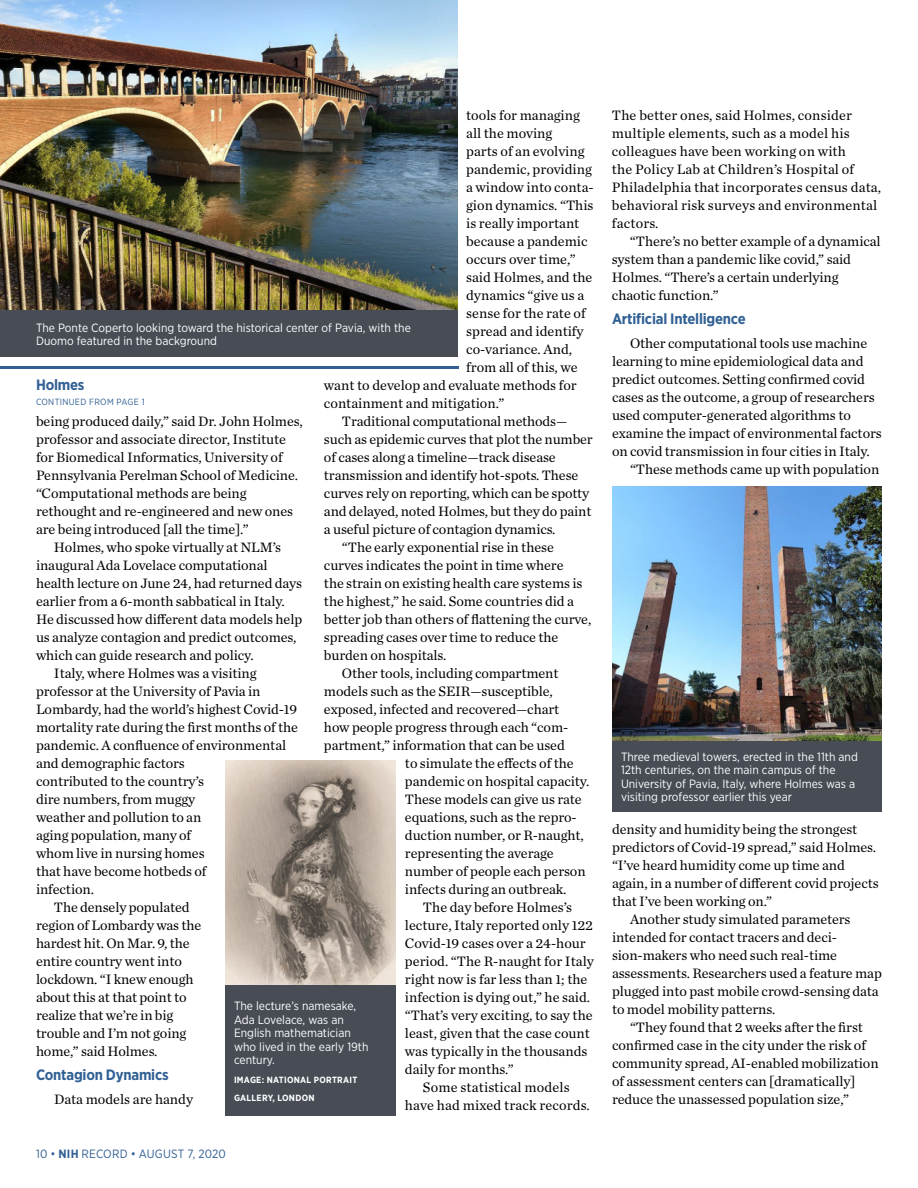
<style>
.page{position:relative;width:918px;height:1188px;background:#fff}
.page>*{position:absolute;margin:0;border:0;box-sizing:border-box;transform-origin:0 0}
.Head_2_Subheads_Body{font:700 15px "Gotham Narrow";letter-spacing:-.015em;color:#316094}
.Body_1{font:14.25px/18px "Chronicle Text G1";letter-spacing:-.005em;color:#000}
.Photo_caption_revers{font:12px/13.5px "Gotham Narrow";color:#fff}
.Body_2__Briefs_and_S{font:12px "Gotham Narrow";letter-spacing:.015em;color:#316094}
.Photo_credit_reverse{font:700 9px/18px "Gotham Narrow";letter-spacing:.03em;color:#fff}
.Page_jump{font:9px "Gotham Narrow";letter-spacing:.03em;color:#316094}
.s1{font-weight:700}
</style>
<div class="page">
<img style="left:0;top:0;width:457px;height:310px">
<hr style="left:0;top:366px;width:459px;height:3px;background:#316094">
<img style="left:612px;top:486px;width:270px;height:255px">
<img style="left:225px;top:760px;width:171px;height:226px">
<div style="left:0;top:310px;width:457px;height:47px;background:#474c55"></div>
<div style="left:612px;top:741px;width:270px;height:71px;background:#474c55"></div>
<div style="left:225px;top:986px;width:171px;height:130px;background:#474c55"></div>
<p class="Body_1" style="left:466px;top:105px;width:115px">tools for managing</p>
<p class="Body_1" style="left:466px;top:123px;width:88px">all the moving</p>
<p class="Body_1" style="left:466px;top:141px;width:120px">parts of an evolving</p>
<p class="Body_1" style="left:466px;top:159px;width:127px">pandemic, providing</p>
<p class="Body_1" style="left:466px;top:177px;width:129px">a window into conta-</p>
<p class="Body_1" style="left:466px;top:195px;width:129px">gion dynamics. “This</p>
<p class="Body_1" style="left:466px;top:213px;width:115px">is really important</p>
<p class="Body_1" style="left:466px;top:231px;width:123px">because a pandemic</p>
<p class="Body_1" style="left:466px;top:249px;width:111px">occurs over time,”</p>
<p class="Body_1" style="left:466px;top:267px;width:128px">said Holmes, and the</p>
<p class="Body_1" style="left:466px;top:285px;width:120px">dynamics “give us a</p>
<p class="Body_1" style="left:466px;top:303px;width:121px">sense for the rate of</p>
<p class="Body_1" style="left:466px;top:321px;width:119px">spread and identify</p>
<p class="Body_1" style="left:466px;top:339px;width:107px">co-variance. And,</p>
<p class="Body_1" style="left:466px;top:357px;width:113px">from all of this, we</p>
<p class="Body_1" style="left:324px;top:375px;width:254px">want to develop and evaluate methods for</p>
<p class="Body_1" style="left:324px;top:393px;width:182px">containment and mitigation.”</p>
<p class="Body_1" style="left:324px;top:411px;width:270px;text-indent:18px">Traditional computational methods— such as epidemic curves that plot the number of cases along a timeline—track disease transmission and identify hot-spots. These curves rely on reporting, which can be spotty and delayed, noted Holmes, but they do paint a useful picture of contagion dynamics.</p>
<p class="Body_1" style="left:324px;top:537px;width:269px;text-indent:18px">“The early exponential rise in these curves indicates the point in time where<br>the strain on existing health care systems is the highest,” he said. Some countries did a better job than others of flattening the curve, spreading cases over time to reduce the burden on hospitals.</p>
<p class="Body_1" style="left:342px;top:663px;width:218px">Other tools, including compartment</p>
<p class="Body_1" style="left:324px;top:681px;width:230px">models such as the SEIR—susceptible,</p>
<p class="Body_1" style="left:324px;top:699px;width:237px">exposed, infected and recovered—chart</p>
<p class="Body_1" style="left:324px;top:717px;width:246px">how people progress through each “com-</p>
<p class="Body_1" style="left:324px;top:735px;width:242px">partment,” information that can be used</p>
<p class="Body_1" style="left:405px;top:753px;width:170px">to simulate the effects of the</p>
<p class="Body_1" style="left:405px;top:771px;width:186px">pandemic on hospital capacity.</p>
<p class="Body_1" style="left:405px;top:789px;width:178px">These models can give us rate</p>
<p class="Body_1" style="left:405px;top:807px;width:173px">equations, such as the repro-</p>
<p class="Body_1" style="left:405px;top:825px;width:180px">duction number, or R-naught,</p>
<p class="Body_1" style="left:405px;top:843px;width:150px">representing the average</p>
<p class="Body_1" style="left:405px;top:861px;width:182px">number of people each person</p>
<p class="Body_1" style="left:405px;top:879px;width:163px">infects during an outbreak.</p>
<p class="Body_1" style="left:405px;top:897px;width:190px;text-indent:18px">The day before Holmes’s lecture, Italy reported only 122<br>Covid-19 cases over a 24-hour period. “The R-naught for Italy right now is far less than 1; the infection is dying out,” he said. “That’s very exciting, to say the least, given that the case count was typically in the thousands daily for months.”</p>
<p class="Body_1" style="left:405px;top:1077px;width:186px;text-align:center">Some statistical models<br>have had mixed track records.</p>
<p class="Photo_caption_revers" style="left:36px;top:321px;width:376px">The Ponte Coperto looking toward the historical center of Pavia, with the<br>Duomo featured in the background</p>
<p class="Head_2_Subheads_Body" style="left:36px;top:375px;width:50px">Holmes</p>
<p class="Page_jump" style="left:36px;top:396px;width:110px">CONTINUED FROM PAGE 1</p>
<p class="Body_1" style="left:36px;top:411px;width:268px">being produced daily,” said Dr. John Holmes, professor and associate director, Institute for Biomedical Informatics, University of Pennsylvania Perelman School of Medicine. “Computational methods are being rethought and re-engineered and new ones are being introduced [all the time].”</p>
<p class="Body_1" style="left:36px;top:537px;width:268px;text-indent:18px">Holmes, who spoke virtually at NLM’s inaugural Ada Lovelace computational health lecture on June 24, had returned days earlier from a 6-month sabbatical in Italy.<br>He discussed how different data models help us analyze contagion and predict outcomes, which can guide research and policy.</p>
<p class="Body_1" style="left:36px;top:663px;width:264px;text-indent:18px">Italy, where Holmes was a visiting professor at the University of Pavia in<br>Lombardy, had the world’s highest Covid-19 mortality rate during the first months of the pandemic. A confluence of environmental and demographic factors<br>contributed to the country’s<br>dire numbers, from muggy<br>weather and pollution to an<br>aging population, many of<br>whom live in nursing homes<br>that have become hotbeds of<br>infection.</p>
<p class="Body_1" style="left:36px;top:897px;width:167px;text-indent:18px">The densely populated region of Lombardy was the hardest hit. On Mar. 9, the entire country went into lockdown. “I knew enough about this at that point to realize that we’re in big trouble and I’m not going home,” said Holmes.</p>
<p class="Head_2_Subheads_Body" style="left:36px;top:1065px;width:134px">Contagion Dynamics</p>
<p class="Body_1" style="left:54px;top:1089px;width:141px">Data models are handy</p>
<p class="Photo_caption_revers" style="left:234px;top:999px;width:136px">The lecture’s namesake,<br>Ada Lovelace, was an<br>English mathematician who lived in the early 19th century.</p>
<p class="Photo_credit_reverse" style="left:234px;top:1071px;width:125px">IMAGE: NATIONAL PORTRAIT<br>GALLERY, LONDON</p>
<p class="Body_2__Briefs_and_S" style="left:36px;top:1146px;width:191px">10 • <span class="s1">NIH</span> RECORD • AUGUST 7, 2020</p>
<p class="Body_1" style="left:612px;top:105px;width:271px">The better ones, said Holmes, consider multiple elements, such as a model his colleagues have been working on with<br>the Policy Lab at Children’s Hospital of Philadelphia that incorporates census data, behavioral risk surveys and environmental factors.</p>
<p class="Body_1" style="left:612px;top:231px;width:270px;text-indent:18px">“There’s no better example of a dynamical system than a pandemic like covid,” said Holmes. “There’s a certain underlying chaotic function.”</p>
<p class="Head_2_Subheads_Body" style="left:612px;top:309px;width:135px">Artificial Intelligence</p>
<p class="Body_1" style="left:612px;top:333px;width:271px;text-indent:18px">Other computational tools use machine learning to mine epidemiological data and predict outcomes. Setting confirmed covid cases as the outcome, a group of researchers used computer-generated algorithms to examine the impact of environmental factors on covid transmission in four cities in Italy.</p>
<p class="Body_1" style="left:630px;top:459px;width:251px">“These methods came up with population</p>
<p class="Photo_caption_revers" style="left:621px;top:750px;width:238px">Three medieval towers, erected in the 11th and 12th centuries, on the main campus of the University of Pavia, Italy, where Holmes was a visiting professor earlier this year</p>
<p class="Body_1" style="left:612px;top:819px;width:268px">density and humidity being the strongest predictors of Covid-19 spread,” said Holmes. “I’ve heard humidity come up time and again, in a number of different covid projects that I’ve been working on.”</p>
<p class="Body_1" style="left:612px;top:909px;width:271px;text-indent:18px">Another study simulated parameters intended for contact tracers and deci&shy;sion-makers who need such real-time assessments. Researchers used a feature map plugged into past mobile crowd-sensing data to model mobility patterns.</p>
<p class="Body_1" style="left:612px;top:1017px;width:268px;text-indent:18px">“They found that 2 weeks after the first confirmed case in the city under the risk of community spread, AI-enabled mobilization of assessment centers can [dramatically] reduce the unassessed population size,”</p>
</div>
